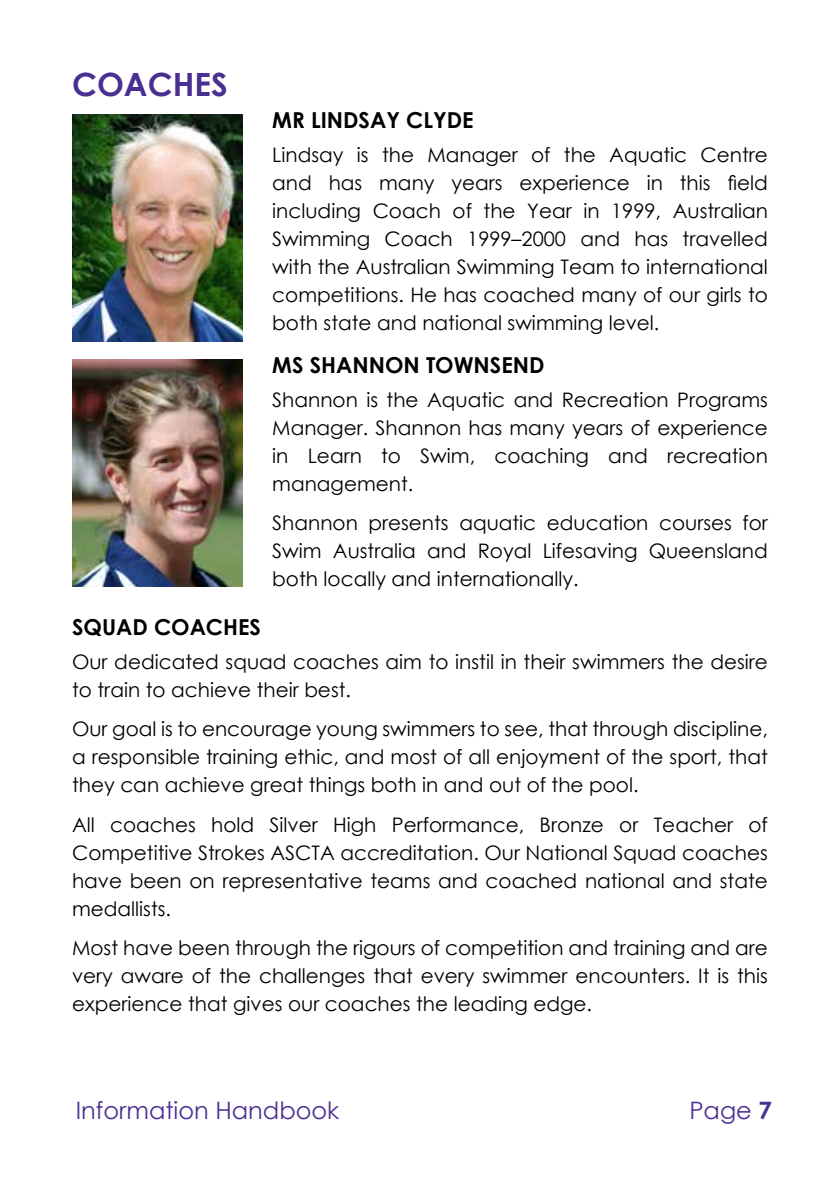
<style>
.page{position:relative;width:840px;height:1191px;background:#fff}
.page>*{position:absolute;margin:0;border:0;box-sizing:border-box;transform-origin:0 0}
.t1{font:700 32px "Century Gothic";color:#492f92}
.t2{font:24px "Century Gothic";color:#492f92}
.t3{font:700 22px "Century Gothic";color:#000}
.t4{font:20px/28px "Century Gothic";color:#000;text-align:justify}
.s1{font-weight:700}
</style>
<div class="page">
<img style="left:72px;top:114px;width:170px;height:227px">
<img style="left:72px;top:360px;width:170px;height:226px">
<h1 class="t1" style="left:72px;top:60px;width:157px">COACHES</h1>
<p class="t3" style="left:272px;top:103px;width:203px">MR LINDSAY CLYDE</p>
<p class="t4" style="left:272px;top:140px;width:497px">Lindsay is the Manager of the Aquatic Centre and has many years experience in this field including Coach of the Year in 1999, Australian Swimming Coach 1999–2000 and has travelled with the Australian Swimming Team to international competitions. He has coached many of our girls to both state and national swimming level.</p>
<p class="t3" style="left:272px;top:348px;width:273px">MS SHANNON TOWNSEND</p>
<p class="t4" style="left:272px;top:385px;width:497px">Shannon is the Aquatic and Recreation Programs Manager. Shannon has many years of experience in Learn to Swim, coaching and recreation management.</p>
<p class="t4" style="left:272px;top:509px;width:497px">Shannon presents aquatic education courses for Swim Australia and Royal Lifesaving Queensland both locally and internationally.</p>
<p class="t3" style="left:72px;top:610px;width:190px">SQUAD COACHES</p>
<p class="t4" style="left:72px;top:647px;width:697px">Our dedicated squad coaches aim to instil in their swimmers the desire to train to achieve their best.</p>
<p class="t4" style="left:72px;top:714px;width:697px">Our goal is to encourage young swimmers to see, that through discipline, a responsible training ethic, and most of all enjoyment of the sport, that they can achieve great things both in and out of the pool.</p>
<p class="t4" style="left:72px;top:810px;width:697px">All coaches hold Silver High Performance, Bronze or Teacher of Competitive Strokes ASCTA accreditation. Our National Squad coaches have been on representative teams and coached national and state medallists.</p>
<p class="t4" style="left:72px;top:933px;width:697px">Most have been through the rigours of competition and training and are very aware of the challenges that every swimmer encounters. It is this experience that gives our coaches the leading edge.</p>
<p class="t2" style="left:76px;top:1093px;width:265px">Information Handbook</p>
<p class="t2" style="left:689px;top:1093px;width:84px">Page <span class="s1">7</span></p>
</div>
